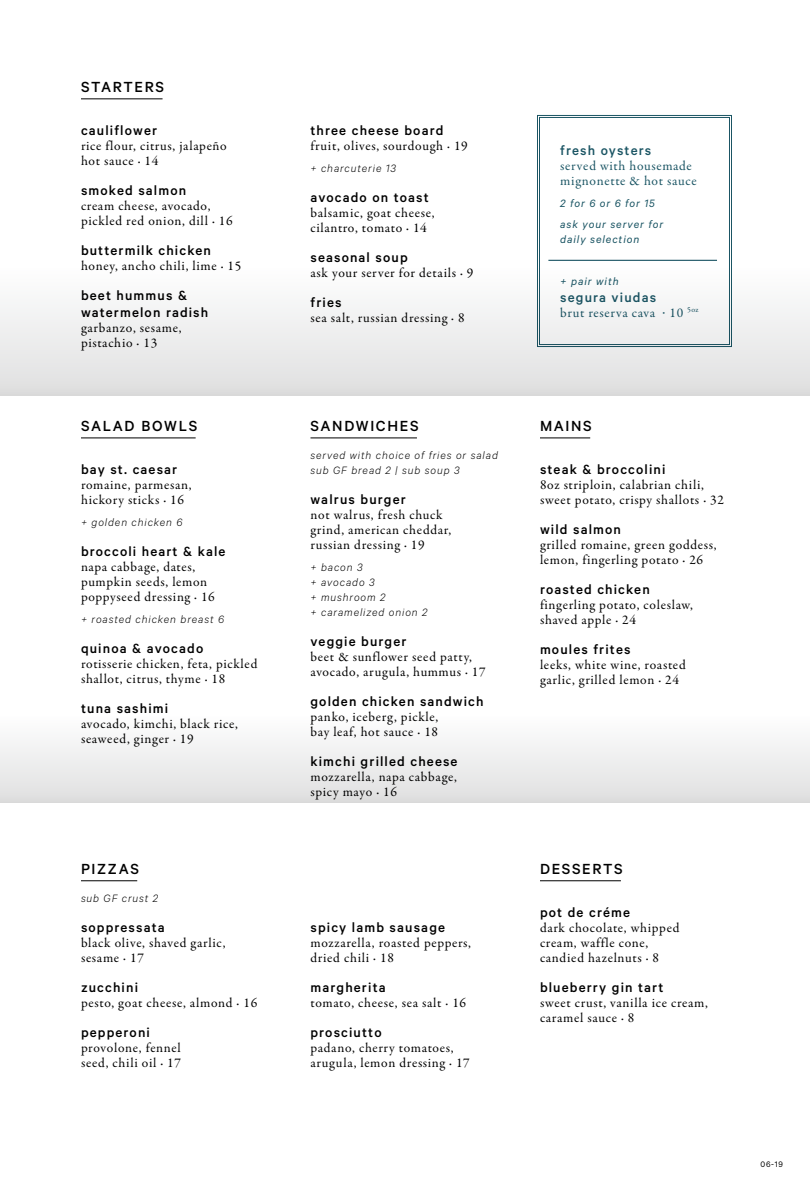
<style>
.page{position:relative;width:810px;height:1188px;background:#fff}
.page>*{position:absolute;margin:0;border:0;box-sizing:border-box;transform-origin:0 0}
.t1{font:500 16.5px "Calibre";letter-spacing:.1em;color:#000}
.t2{font:500 15px/16.5px "Calibre";letter-spacing:.075em;color:#000}
.t3{font:500 15px "Calibre";letter-spacing:.075em;color:#1b5564}
.t4{font:13.5px/15px "Garamond Premr Pro";letter-spacing:.05em;color:#000}
.t5{font:13.5px/15px "Garamond Premr Pro";letter-spacing:.05em;color:#1b5564}
.t6{font:italic 300 12px/15px "Calibre";letter-spacing:.075em;color:#000}
.t7{font:italic 12px/21.8px "Calibre";letter-spacing:.075em;color:#1b5564}
.t8{font:9px "Calibre";color:#000}
</style>
<div class="page">
<hr style="left:81px;top:98px;width:82px;height:1px;background:#000">
<svg style="left:537px;top:115px;width:195px;height:110px"></svg>
<hr style="left:81px;top:438px;width:115px;height:1px;background:#000">
<hr style="left:540px;top:438px;width:50px;height:1px;background:#000">
<hr style="left:310px;top:438px;width:107px;height:1px;background:#000">
<hr style="left:81px;top:880px;width:56px;height:1px;background:#000">
<hr style="left:540px;top:880px;width:81px;height:1px;background:#000">
<div style="left:0;top:225px;width:810px;height:170px;background:linear-gradient(to bottom,#fff,#e1e1e1)"></div>
<div style="left:0;top:687px;width:810px;height:115px;background:linear-gradient(to bottom,#fff,#e1e1e1)"></div>
<p class="t1" style="left:81px;top:77px;width:85px">STARTERS</p>
<p class="t2" style="left:81px;top:122px;width:78px">cauliflower</p>
<p class="t4" style="left:81px;top:139px;width:147px">rice flour, citrus, jalapeño hot sauce ∙ 14</p>
<p class="t2" style="left:81px;top:182px;width:107px">smoked salmon</p>
<p class="t4" style="left:81px;top:199px;width:153px">cream cheese, avocado, pickled red onion, dill ∙ 16</p>
<p class="t2" style="left:81px;top:242px;width:131px">buttermilk chicken</p>
<p class="t4" style="left:81px;top:259px;width:162px">honey, ancho chili, lime ∙ 15</p>
<p class="t2" style="left:81px;top:287px;width:129px">beet hummus &amp; watermelon radish</p>
<p class="t4" style="left:81px;top:320px;width:102px">garbanzo, sesame, pistachio ∙ 13</p>
<p class="t1" style="left:81px;top:416px;width:118px">SALAD BOWLS</p>
<p class="t2" style="left:81px;top:461px;width:98px">bay st. caesar</p>
<p class="t4" style="left:81px;top:478px;width:112px">romaine, parmesan, hickory sticks ∙ 16</p>
<p class="t6" style="left:81px;top:514px;width:103px">+ golden chicken 6</p>
<p class="t2" style="left:81px;top:543px;width:146px">broccoli heart &amp; kale</p>
<p class="t4" style="left:81px;top:560px;width:135px">napa cabbage, dates, pumpkin seeds, lemon poppyseed dressing ∙ 16</p>
<p class="t6" style="left:81px;top:611px;width:145px">+ roasted chicken breast 6</p>
<p class="t2" style="left:81px;top:639px;width:124px">quinoa &amp; avocado</p>
<p class="t4" style="left:81px;top:656px;width:178px">rotisserie chicken, feta, pickled shallot, citrus, thyme ∙ 18</p>
<p class="t2" style="left:81px;top:699px;width:89px">tuna sashimi</p>
<p class="t4" style="left:81px;top:716px;width:158px">avocado, kimchi, black rice, seaweed, ginger ∙ 19</p>
<p class="t1" style="left:81px;top:859px;width:59px">PIZZAS</p>
<p class="t6" style="left:81px;top:890px;width:79px">sub GF crust 2</p>
<p class="t2" style="left:81px;top:919px;width:85px">soppressata</p>
<p class="t4" style="left:81px;top:936px;width:146px">black olive, shaved garlic, sesame ∙ 17</p>
<p class="t2" style="left:81px;top:979px;width:59px">zucchini</p>
<p class="t4" style="left:81px;top:996px;width:178px">pesto, goat cheese, almond ∙ 16</p>
<p class="t2" style="left:81px;top:1024px;width:70px">pepperoni</p>
<p class="t4" style="left:81px;top:1041px;width:102px">provolone, fennel seed, chili oil ∙ 17</p>
<p class="t2" style="left:310px;top:122px;width:134px">three cheese board</p>
<p class="t4" style="left:310px;top:139px;width:159px">fruit, olives, sourdough ∙ 19</p>
<p class="t6" style="left:310px;top:160px;width:87px">+ charcuterie 13</p>
<p class="t2" style="left:310px;top:189px;width:120px">avocado on toast</p>
<p class="t4" style="left:310px;top:206px;width:126px">balsamic, goat cheese, cilantro, tomato ∙ 14</p>
<p class="t2" style="left:310px;top:249px;width:99px">seasonal soup</p>
<p class="t4" style="left:310px;top:266px;width:164px">ask your server for details ∙ 9</p>
<p class="t2" style="left:310px;top:294px;width:33px">fries</p>
<p class="t4" style="left:310px;top:311px;width:156px">sea salt, russian dressing ∙ 8</p>
<p class="t1" style="left:310px;top:416px;width:110px">SANDWICHES</p>
<p class="t6" style="left:310px;top:448px;width:189px">served with choice of fries or salad sub GF bread 2 | sub soup 3</p>
<p class="t2" style="left:310px;top:491px;width:97px">walrus burger</p>
<p class="t4" style="left:310px;top:508px;width:142px">not walrus, fresh chuck grind, american cheddar, russian dressing ∙ 19</p>
<p class="t6" style="left:310px;top:559px;width:118px">+ bacon 3<br>+ avocado 3<br>+ mushroom 2<br>+ caramelized onion 2</p>
<p class="t2" style="left:310px;top:633px;width:98px">veggie burger</p>
<p class="t4" style="left:310px;top:650px;width:177px">beet &amp; sunflower seed patty, avocado, arugula, hummus ∙ 17</p>
<p class="t2" style="left:310px;top:693px;width:175px">golden chicken sandwich</p>
<p class="t4" style="left:310px;top:710px;width:129px">panko, iceberg, pickle, bay leaf, hot sauce ∙ 18</p>
<p class="t2" style="left:310px;top:753px;width:149px">kimchi grilled cheese</p>
<p class="t4" style="left:310px;top:770px;width:148px">mozzarella, napa cabbage, spicy mayo ∙ 16</p>
<p class="t2" style="left:310px;top:919px;width:136px">spicy lamb sausage</p>
<p class="t4" style="left:310px;top:936px;width:162px">mozzarella, roasted peppers, dried chili ∙ 18</p>
<p class="t2" style="left:310px;top:979px;width:77px">margherita</p>
<p class="t4" style="left:310px;top:996px;width:157px">tomato, cheese, sea salt ∙ 16</p>
<p class="t2" style="left:310px;top:1024px;width:73px">prosciutto</p>
<p class="t4" style="left:310px;top:1041px;width:161px">padano, cherry tomatoes, arugula, lemon dressing ∙ 17</p>
<p class="t3" style="left:560px;top:141px;width:93px">fresh oysters</p>
<p class="t5" style="left:560px;top:158px;width:138px">served with housemade mignonette &amp; hot sauce</p>
<p class="t7" style="left:560px;top:192px;width:104px">2 for 6 or 6 for 15 ask your server for</p>
<p class="t7" style="left:560px;top:228px;width:81px">daily selection</p>
<p class="t7" style="left:560px;top:270px;width:60px">+ pair with</p>
<p class="t3" style="left:560px;top:288px;width:97px">segura viudas</p>
<p class="t5" style="left:560px;top:305px;width:140px">brut reserva cava · 10 <sup>5oz</sup></p>
<p class="t1" style="left:540px;top:416px;width:53px">MAINS</p>
<p class="t2" style="left:540px;top:461px;width:127px">steak &amp; broccolini</p>
<p class="t4" style="left:540px;top:478px;width:185px">8oz striploin, calabrian chili, sweet potato, crispy shallots ∙ 32</p>
<p class="t2" style="left:540px;top:521px;width:82px">wild salmon</p>
<p class="t4" style="left:540px;top:538px;width:178px">grilled romaine, green goddess, lemon, fingerling potato ∙ 26</p>
<p class="t2" style="left:540px;top:581px;width:111px">roasted chicken</p>
<p class="t4" style="left:540px;top:598px;width:155px">fingerling potato, coleslaw, shaved apple ∙ 24</p>
<p class="t2" style="left:540px;top:641px;width:92px">moules frites</p>
<p class="t4" style="left:540px;top:658px;width:147px">leeks, white wine, roasted garlic, grilled lemon ∙ 24</p>
<p class="t1" style="left:540px;top:859px;width:84px">DESSERTS</p>
<p class="t2" style="left:540px;top:904px;width:91px">pot de créme</p>
<p class="t4" style="left:540px;top:921px;width:141px">dark chocolate, whipped cream, waffle cone, candied hazelnuts ∙ 8</p>
<p class="t2" style="left:540px;top:979px;width:125px">blueberry gin tart</p>
<p class="t4" style="left:540px;top:996px;width:169px">sweet crust, vanilla ice cream, caramel sauce ∙ 8</p>
<p class="t8" style="left:761px;top:1159px;width:24px">06-19</p>
</div>
